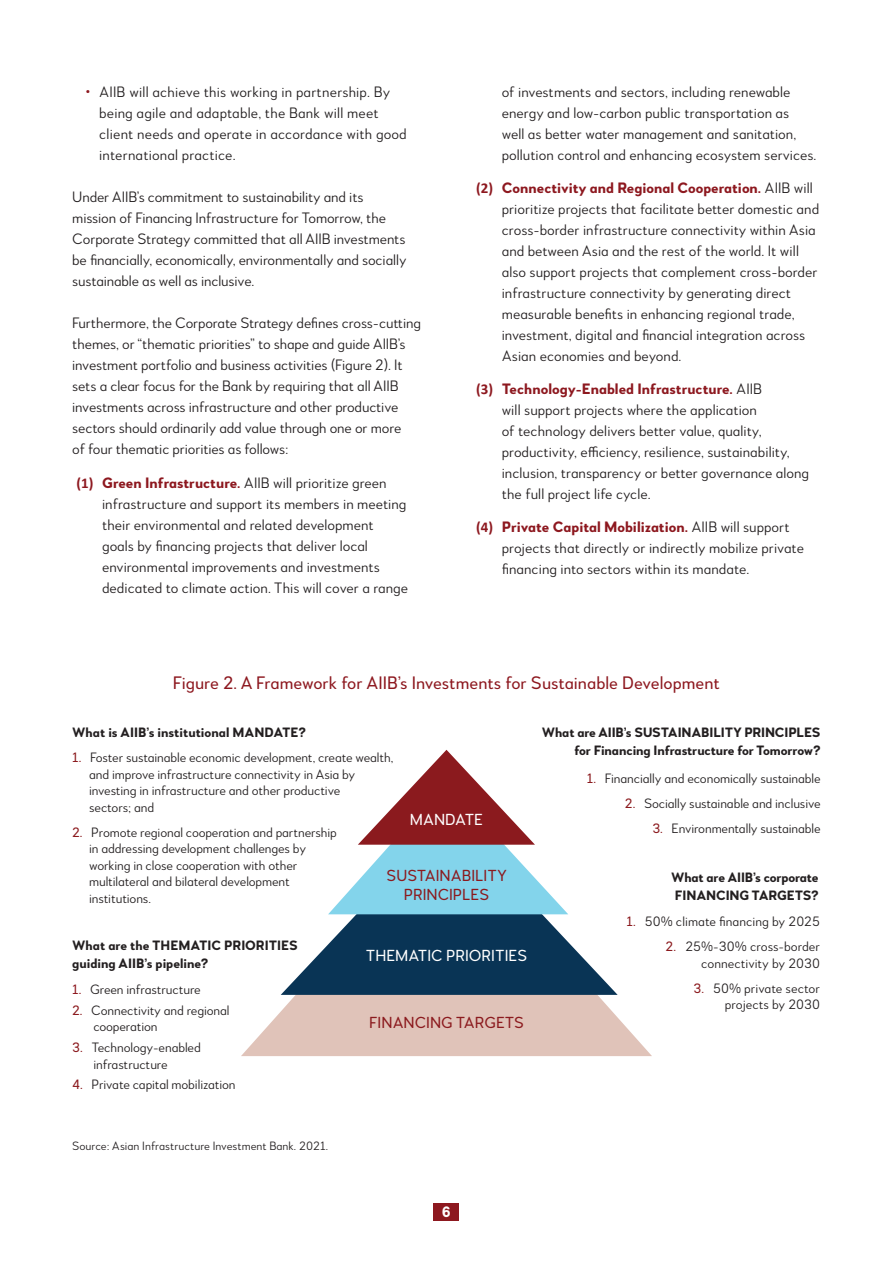
<style>
.page{position:relative;width:893px;height:1263px;background:#fff}
.page>*{position:absolute;margin:0;border:0;box-sizing:border-box;transform-origin:0 0}
.t1{font:18px "Woodford Bourne PRO";color:#8d181f}
.t2{font:15.9px/19px "Woodford Bourne PRO";color:#8b1a1e;text-align:center}
.t3{font:15.9px "Woodford Bourne PRO";color:#fff}
.t4{font:300 15px/21px "Woodford Bourne PRO";color:#231f20}
.t5{font:700 15px "Woodford Bourne PRO";color:#fff}
.t6{font:300 13.5px/16.5px "Woodford Bourne PRO";letter-spacing:-.01em;color:#231f20}
.t7{font:700 13.5px/18px "Woodford Bourne PRO";letter-spacing:-.01em;color:#231f20}
.t8{font:300 12px "Woodford Bourne PRO";color:#231f20}
.s1{font-weight:900;color:#8d181f}
.s2{font-family:"Calibri";font-weight:700;color:#8d181f}
.s3{font-weight:700;color:#8d181f}
.s4{font-weight:400;color:#8b1a1e}
.s5{font-weight:400;color:#8d181f}
</style>
<div class="page">
<div style="left:434px;top:1203px;width:25px;height:17px;background:#8d181f"></div>
<svg style="left:241px;top:994px;width:411px;height:62px;background:#e4cbc2"></svg>
<svg style="left:281px;top:914px;width:337px;height:81px;fill:#093455"></svg>
<svg style="left:328px;top:750px;width:240px;height:164px"></svg>
<p class="t4" style="left:99px;top:82px;width:309px;text-indent:-13px"><span class="s1">•</span> AIIB will achieve this working in partnership. By being agile and adaptable, the Bank will meet client needs and operate in accordance with good international practice.</p>
<p class="t4" style="left:72px;top:187px;width:336px">Under AIIB’s commitment to sustainability and its mission of Financing Infrastructure for Tomorrow, the Corporate Strategy committed that all AIIB investments be financially, economically, environmentally and socially sustainable as well as inclusive.</p>
<p class="t4" style="left:72px;top:313px;width:350px">Furthermore, the Corporate Strategy defines cross-cutting themes, or “thematic priorities” to shape and guide AIIB’s investment portfolio and business activities (Figure 2). It sets a clear focus for the Bank by requiring that all AIIB investments across infrastructure and other productive sectors should ordinarily add value through one or more<br>of four thematic priorities as follows:</p>
<p class="t4" style="left:102px;top:472px;width:308px;text-indent:-26px"><span class="s2">(1)</span> <span class="s3">Green Infrastructure.</span> AIIB will prioritize green infrastructure and support its members in meeting their environmental and related development goals by financing projects that deliver local environmental improvements and investments dedicated to climate action. This will cover a range</p>
<p class="t4" style="left:502px;top:82px;width:316px">of investments and sectors, including renewable energy and low-carbon public transportation as<br>well as better water management and sanitation, pollution control and enhancing ecosystem services.</p>
<p class="t4" style="left:502px;top:178px;width:319px;text-indent:-26px"><span class="s2">(2)</span> <span class="s3">Connectivity and Regional Cooperation.</span> AIIB will prioritize projects that facilitate better domestic and cross-border infrastructure connectivity within Asia and between Asia and the rest of the world. It will also support projects that complement cross-border infrastructure connectivity by generating direct measurable benefits in enhancing regional trade, investment, digital and financial integration across Asian economies and beyond.</p>
<p class="t4" style="left:502px;top:379px;width:309px;text-indent:-26px"><span class="s2">(3)</span> <span class="s3">Technology-Enabled Infrastructure.</span> AIIB<br>will support projects where the application<br>of technology delivers better value, quality, productivity, efficiency, resilience, sustainability, inclusion, transparency or better governance along the full project life cycle.</p>
<p class="t4" style="left:502px;top:517px;width:304px;text-indent:-26px"><span class="s2">(4)</span> <span class="s3">Private Capital Mobilization.</span> AIIB will support projects that directly or indirectly mobilize private financing into sectors within its mandate.</p>
<p class="t1" style="left:173px;top:672px;width:549px">Figure 2. A Framework for AIIB’s Investments for Sustainable Development</p>
<p class="t7" style="left:72px;top:723px;width:236px">What is AIIB’s institutional MANDATE?</p>
<p class="t6" style="left:89px;top:749px;width:306px;text-indent:-17px"><span class="s4">1.</span> Foster sustainable economic development, create wealth, and improve infrastructure connectivity in Asia by investing in infrastructure and other productive<br>sectors; and</p>
<p class="t6" style="left:89px;top:824px;width:249px;text-indent:-17px"><span class="s4">2.</span> Promote regional cooperation and partnership in addressing development challenges by working in close cooperation with other multilateral and bilateral development institutions.</p>
<p class="t7" style="left:542px;top:723px;width:280px;text-align:right">What are AIIB’s SUSTAINABILITY PRINCIPLES for Financing Infrastructure for Tomorrow?</p>
<p class="t6" style="left:587px;top:770px;width:235px"><span class="s4">1.</span> Financially and economically sustainable</p>
<p class="t6" style="left:625px;top:795px;width:197px"><span class="s4">2.</span> Socially sustainable and inclusive</p>
<p class="t6" style="left:652px;top:820px;width:170px"><span class="s4">3.</span> Environmentally sustainable</p>
<p class="t7" style="left:671px;top:868px;width:149px">What are AIIB’s corporate<br>FINANCING TARGETS?</p>
<p class="t6" style="left:626px;top:914px;width:195px"><span class="s4">1.</span> 50% climate financing by 2025</p>
<p class="t6" style="left:666px;top:939px;width:156px;text-align:right"><span class="s4">2.</span> 25%-30% cross-border connectivity by 2030</p>
<p class="t6" style="left:693px;top:980px;width:128px;text-align:right"><span class="s4">3.</span> 50% private sector projects by 2030</p>
<p class="t3" style="left:410px;top:810px;width:75px">MANDATE</p>
<p class="t2" style="left:387px;top:866px;width:122px">SUSTAINABILITY<br>PRINCIPLES</p>
<p class="t7" style="left:72px;top:936px;width:227px">What are the THEMATIC PRIORITIES guiding AIIB’s pipeline?</p>
<p class="t6" style="left:72px;top:981px;width:130px"><span class="s5">1.</span> Green infrastructure</p>
<p class="t6" style="left:93px;top:1002px;width:138px;text-indent:-21px"><span class="s4">2.</span> Connectivity and regional cooperation</p>
<p class="t6" style="left:93px;top:1039px;width:109px;text-indent:-21px"><span class="s4">3.</span> Technology-enabled infrastructure</p>
<p class="t6" style="left:72px;top:1077px;width:165px"><span class="s4">4.</span> Private capital mobilization</p>
<p class="t3" style="left:366px;top:946px;width:163px">THEMATIC PRIORITIES</p>
<p class="t2" style="left:369px;top:1013px;width:156px">FINANCING TARGETS</p>
<p class="t8" style="left:72px;top:1139px;width:257px">Source: Asian Infrastructure Investment Bank. 2021.</p>
<p class="t5" style="left:442px;top:1203px;width:11px">6</p>
</div>
